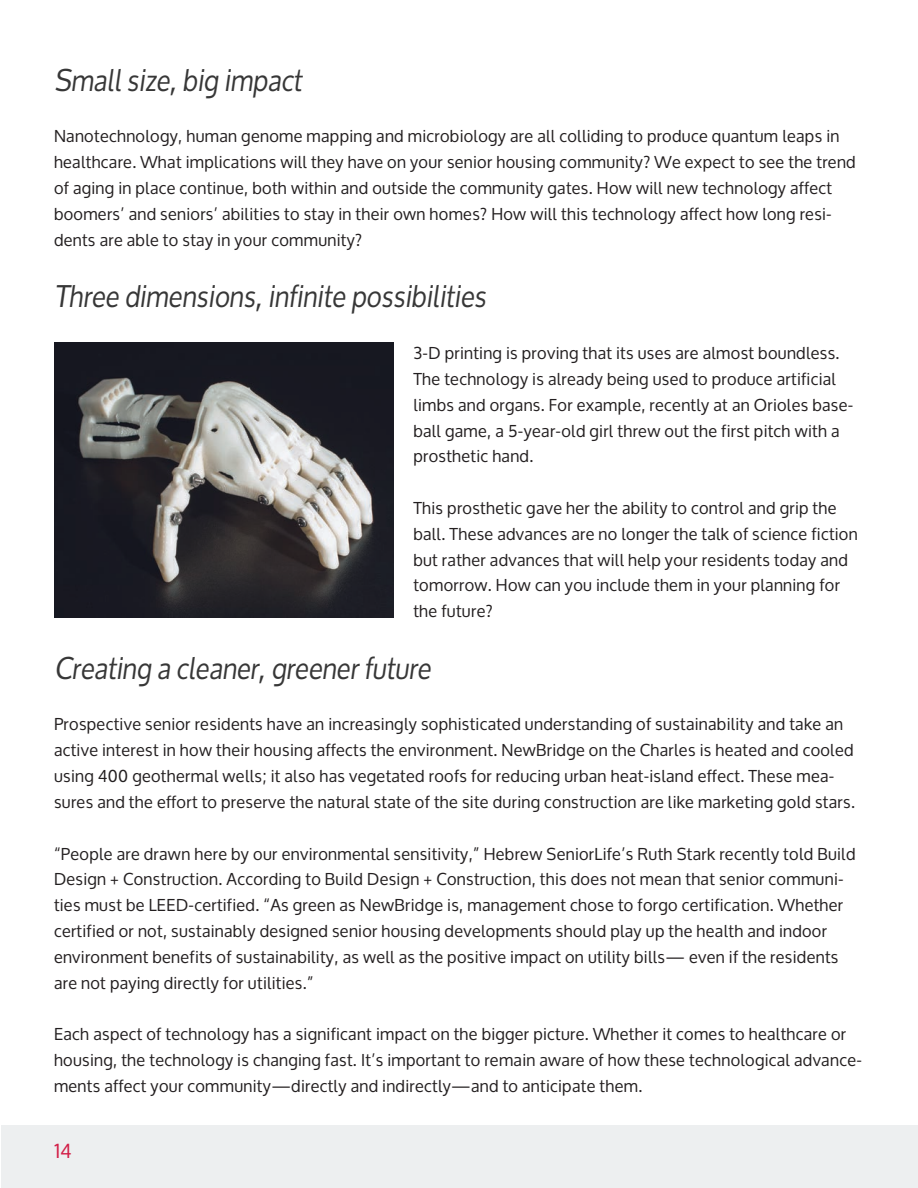
<style>
.page{position:relative;width:918px;height:1188px;background:#fff}
.page>*{position:absolute;margin:0;border:0;box-sizing:border-box;transform-origin:0 0}
.t1{font:italic 30px "Oxygen";color:#373737}
.t2{font:19.5px "Oxygen";color:#d21e47}
.t3{font:16.5px/25.8px "Oxygen";letter-spacing:.02em;color:#231f20}
</style>
<div class="page">
<img style="left:54px;top:343px;width:339px;height:274px">
<div style="left:1px;top:1125px;width:917px;height:63px;background:#edeff0"></div>
<p class="t1" style="left:54px;top:54px;width:249px">Small size, big impact</p>
<p class="t3" style="left:54px;top:124px;width:803px">Nanotechnology, human genome mapping and microbiology are all colliding to produce quantum leaps in healthcare. What implications will they have on your senior housing community? We expect to see the trend of aging in place continue, both within and outside the community gates. How will new technology affect boomers’ and seniors’ abilities to stay in their own homes? How will this technology affect how long resi&shy;dents are able to stay in your community?</p>
<p class="t1" style="left:54px;top:271px;width:433px">Three dimensions, infinite possibilities</p>
<p class="t3" style="left:413px;top:341px;width:442px">3-D printing is proving that its uses are almost boundless.<br>The technology is already being used to produce artificial limbs and organs. For example, recently at an Orioles base&shy;ball game, a 5-year-old girl threw out the first pitch with a prosthetic hand.</p>
<p class="t3" style="left:413px;top:495px;width:446px">This prosthetic gave her the ability to control and grip the ball. These advances are no longer the talk of science fiction but rather advances that will help your residents today and tomorrow. How can you include them in your planning for the future?</p>
<p class="t1" style="left:54px;top:642px;width:378px">Creating a cleaner, greener future</p>
<p class="t3" style="left:54px;top:712px;width:803px">Prospective senior residents have an increasingly sophisticated understanding of sustainability and take an active interest in how their housing affects the environment. NewBridge on the Charles is heated and cooled using 400 geothermal wells; it also has vegetated roofs for reducing urban heat-island effect. These mea&shy;sures and the effort to preserve the natural state of the site during construction are like marketing gold stars.</p>
<p class="t3" style="left:54px;top:841px;width:803px">“People are drawn here by our environmental sensitivity,” Hebrew SeniorLife’s Ruth Stark recently told Build Design + Construction. According to Build Design + Construction, this does not mean that senior communi&shy;ties must be LEED-certified. “As green as NewBridge is, management chose to forgo certification. Whether certified or not, sustainably designed senior housing developments should play up the health and indoor environment benefits of sustainability, as well as the positive impact on utility bills— even if the residents are not paying directly for utilities.”</p>
<p class="t3" style="left:54px;top:1022px;width:809px">Each aspect of technology has a significant impact on the bigger picture. Whether it comes to healthcare or housing, the technology is changing fast. It’s important to remain aware of how these technological advance&shy;ments affect your community—directly and indirectly—and to anticipate them.</p>
<p class="t2" style="left:54px;top:1140px;width:19px">14</p>
</div>
